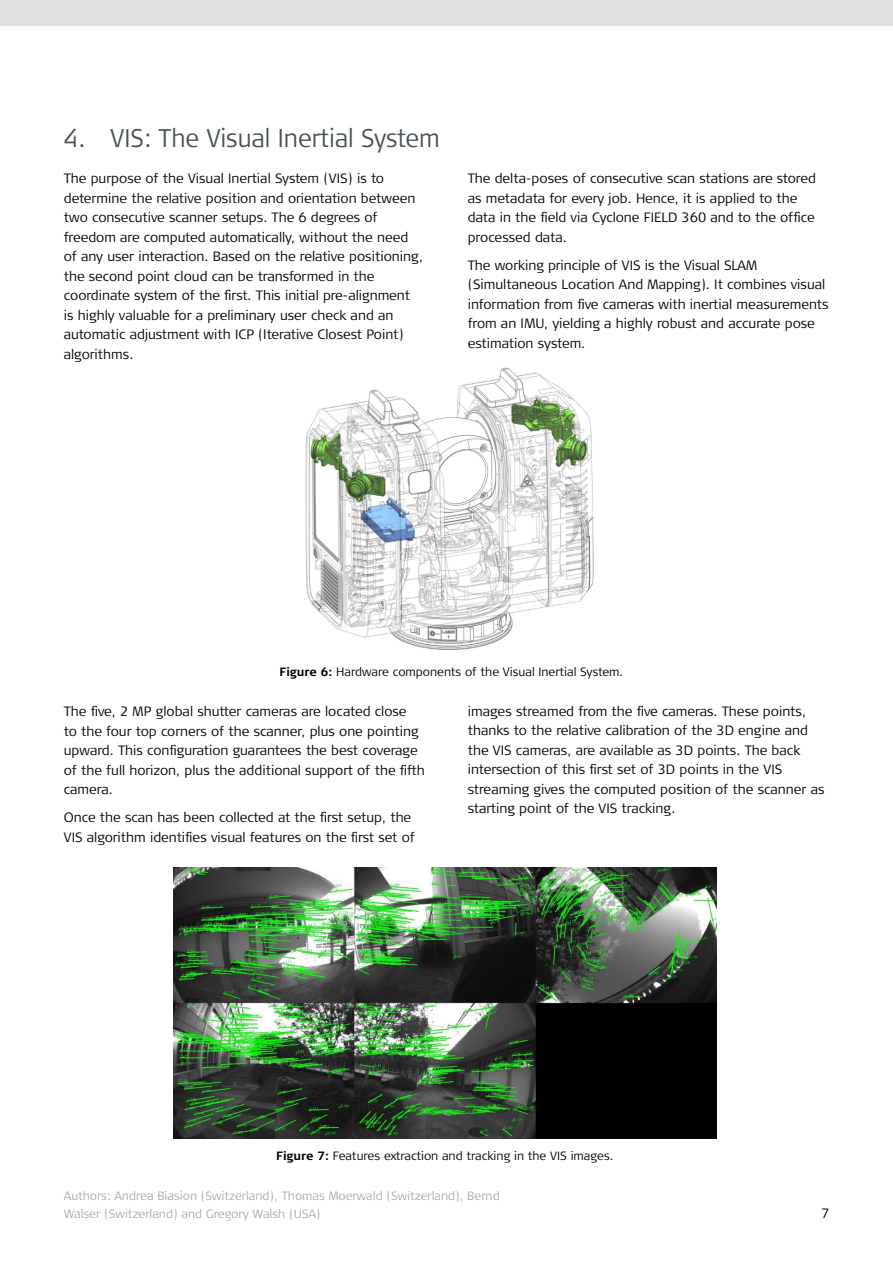
<style>
.page{position:relative;width:893px;height:1263px;background:#fff}
.page>*{position:absolute;margin:0;border:0;box-sizing:border-box;transform-origin:0 0}
.t1{font:300 25.5px "Signa Column";color:#485156;scale:.94 1}
.t2{font:300 13.5px/19.5px "Signa Column";color:#000}
.t3{font:300 12px/18px "Signa Column";color:#a4acb1}
.t4{font:300 12px "Signa Column";color:#000}
.s1{font-style:inherit}
.s2{font-weight:700}
</style>
<div class="page">
<div style="left:0;top:0;width:893px;height:26px;background:#e0e0df"></div>
<img style="left:305px;top:367px;width:289px;height:283px">
<img style="left:173px;top:867px;width:544px;height:271px">
<h1 class="t1" style="left:64px;top:122px;width:401px">4. <span class="s1">VIS: T</span>he Visual Inertial System</h1>
<p class="t2" style="left:64px;top:169px;width:361px">The purpose of the Visual Inertial System (VIS) is to determine the relative position and orientation between two consecutive scanner setups. The 6 degrees of freedom are computed automatically, without the need of any user interaction. Based on the relative positioning, the second point cloud can be transformed in the coordinate system of the first. This initial pre-alignment is highly valuable for a preliminary user check and an automatic adjustment with ICP (Iterative Closest Point) algorithms.</p>
<p class="t2" style="left:468px;top:169px;width:350px">The delta-poses of consecutive scan stations are stored as metadata for every job. Hence, it is applied to the data in the field via Cyclone FIELD 360 and to the office processed data.</p>
<p class="t2" style="left:468px;top:256px;width:362px">The working principle of VIS is the Visual SLAM (Simultaneous Location And Mapping). It combines visual information from five cameras with inertial measurements from an IMU, yielding a highly robust and accurate pose estimation system.</p>
<p class="t4" style="left:280px;top:664px;width:345px"><span class="s2">Figure 6:</span> Hardware components of the Visual Inertial System.</p>
<p class="t2" style="left:64px;top:702px;width:362px">The five, 2 MP global shutter cameras are located close<br>to the four top corners of the scanner, plus one pointing upward. This configuration guarantees the best coverage of the full horizon, plus the additional support of the fifth camera.</p>
<p class="t2" style="left:64px;top:808px;width:353px">Once the scan has been collected at the first setup, the<br>VIS algorithm identifies visual features on the first set of</p>
<p class="t2" style="left:468px;top:702px;width:358px">images streamed from the five cameras. These points, thanks to the relative calibration of the 3D engine and the VIS cameras, are available as 3D points. The back intersection of this first set of 3D points in the VIS streaming gives the computed position of the scanner as starting point of the VIS tracking.</p>
<p class="t4" style="left:276px;top:1148px;width:339px"><span class="s2">Figure 7:</span> Features extraction and tracking in the VIS images.</p>
<p class="t3" style="left:64px;top:1187px;width:437px">Authors: Andrea Biasion (Switzerland), Thomas Moerwald (Switzerland), Bernd<br>Walser (Switzerland) and Gregory Walsh (USA)</p>
<p class="t2" style="left:821px;top:1203px;width:10px">7</p>
</div>
